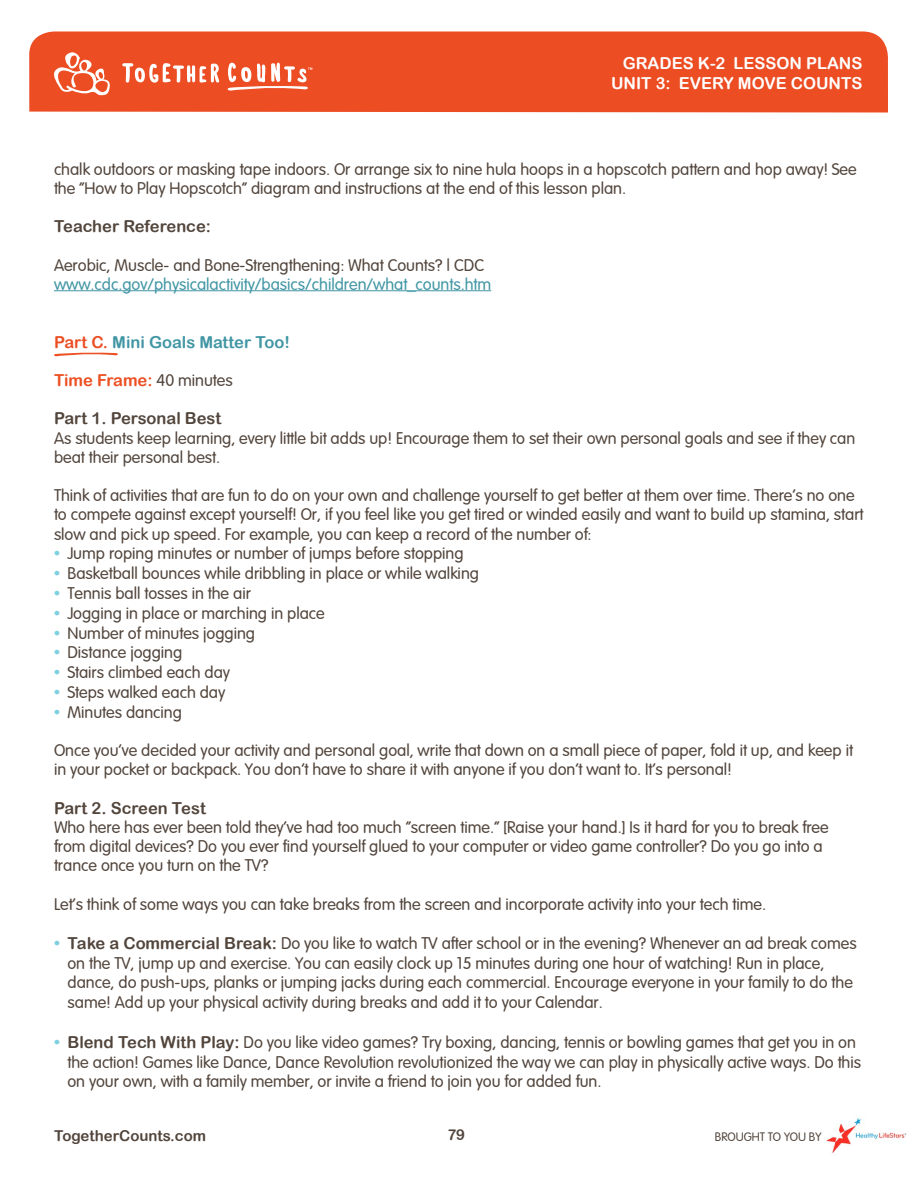
<style>
.page{position:relative;width:918px;height:1188px;background:#fff}
.page>*{position:absolute;margin:0;border:0;box-sizing:border-box;transform-origin:0 0}
.Body{font:16.5px/19.2px "Arial Rounded";color:#52453c}
.Body-2{font:16.5px "Arial Rounded";color:#4196a4}
.Body-3{font:16.5px "Arial Rounded MT Bold";color:#52453c}
.t1{font:16.5px/19.8px "Arial Rounded MT Bold";color:#fff;text-align:right}
.Subhead_orange{font:16.5px "Arial Rounded MT Bold";color:#4196a4}
.Body-4{font:16.5px "Arial Rounded MT Bold";color:#ed5023}
.t2{font:15px "Arial Rounded MT Bold";color:#52453c}
.t3{font:12px "Arial Rounded";color:#52453c}
.s1{color:#ec4e24}
.s2{font-family:"Arial Rounded";color:#52453c}
.s3{font-family:"Arial Rounded MT Bold";color:#7ed0e0}
.s4{font-family:"Arial Rounded MT Bold"}
</style>
<div class="page">
<div style="left:29px;top:31px;width:859px;height:81px;background:#ec4d23"></div>
<svg style="left:53px;top:52px;width:57px;height:44px"></svg>
<svg style="left:122px;top:63px;width:97px;height:20px"></svg>
<svg style="left:227px;top:63px;width:85px;height:28px"></svg>
<hr style="left:54px;top:291px;width:437px;height:1px;background:#4196a4">
<svg style="left:54px;top:352px;width:64px;height:4px"></svg>
<img style="left:826px;top:1118px;width:81px;height:36px">
<p class="t1" style="left:611px;top:53px;width:253px">GRADES K-2 LESSON PLANS<br>UNIT 3: EVERY MOVE COUNTS</p>
<p class="Body" style="left:54px;top:158px;width:804px">chalk outdoors or masking tape indoors. Or arrange six to nine hula hoops in a hopscotch pattern and hop away! See the “How to Play Hopscotch” diagram and instructions at the end of this lesson plan.</p>
<p class="Body-3" style="left:54px;top:217px;width:159px">Teacher Reference:</p>
<p class="Body" style="left:54px;top:254px;width:432px">Aerobic, Muscle- and Bone-Strengthening: What Counts? | CDC</p>
<p class="Body-2" style="left:54px;top:272px;width:439px">www.cdc.gov/physicalactivity/basics/children/what_counts.htm</p>
<p class="Subhead_orange" style="left:54px;top:332px;width:238px"><span class="s1">Part C.</span> Mini Goals Matter Too!</p>
<p class="Body-4" style="left:54px;top:370px;width:180px">Time Frame: <span class="s2">40 minutes</span></p>
<p class="Body-3" style="left:54px;top:409px;width:169px">Part 1. Personal Best</p>
<p class="Body" style="left:54px;top:427px;width:803px">As students keep learning, every little bit adds up! Encourage them to set their own personal goals and see if they can beat their personal best.</p>
<p class="Body" style="left:54px;top:484px;width:811px">Think of activities that are fun to do on your own and challenge yourself to get better at them over time. There’s no one to compete against except yourself! Or, if you feel like you get tired or winded easily and want to build up stamina, start slow and pick up speed. For example, you can keep a record of the number of:</p>
<p class="Body" style="left:54px;top:543px;width:411px"><span class="s3">•</span> Jump roping minutes or number of jumps before stopping</p>
<p class="Body" style="left:54px;top:562px;width:427px"><span class="s3">•</span> Basketball bounces while dribbling in place or while walking</p>
<p class="Body" style="left:54px;top:582px;width:198px"><span class="s3">•</span> Tennis ball tosses in the air</p>
<p class="Body" style="left:54px;top:602px;width:272px"><span class="s3">•</span> Jogging in place or marching in place</p>
<p class="Body" style="left:54px;top:622px;width:203px"><span class="s3">•</span> Number of minutes jogging</p>
<p class="Body" style="left:54px;top:642px;width:130px"><span class="s3">•</span> Distance jogging</p>
<p class="Body" style="left:54px;top:661px;width:178px"><span class="s3">•</span> Stairs climbed each day</p>
<p class="Body" style="left:54px;top:681px;width:173px"><span class="s3">•</span> Steps walked each day</p>
<p class="Body" style="left:54px;top:701px;width:129px"><span class="s3">•</span> Minutes dancing</p>
<p class="Body" style="left:54px;top:739px;width:801px">Once you’ve decided your activity and personal goal, write that down on a small piece of paper, fold it up, and keep it in your pocket or backpack. You don’t have to share it with anyone if you don’t want to. It’s personal!</p>
<p class="Body-3" style="left:54px;top:798px;width:153px">Part 2. Screen Test</p>
<p class="Body" style="left:54px;top:816px;width:776px">Who here has ever been told they’ve had too much “screen time.” [Raise your hand.] Is it hard for you to break free from digital devices? Do you ever find yourself glued to your computer or video game controller? Do you go into a trance once you turn on the TV?</p>
<p class="Body" style="left:54px;top:893px;width:714px">Let’s think of some ways you can take breaks from the screen and incorporate activity into your tech time.</p>
<p class="Body" style="left:68px;top:932px;width:791px;line-height:19.8px;text-indent:-14px"><span class="s3">•</span> <span class="s4">Take a Commercial Break:</span> Do you like to watch TV after school or in the evening? Whenever an ad break comes on the TV, jump up and exercise. You can easily clock up 15 minutes during one hour of watching! Run in place, dance, do push-ups, planks or jumping jacks during each commercial. Encourage everyone in your family to do the same! Add up your physical activity during breaks and add it to your Calendar.</p>
<p class="Body" style="left:68px;top:1031px;width:795px;line-height:19.8px;text-indent:-14px"><span class="s3">•</span> <span class="s4">Blend Tech With Play:</span> Do you like video games? Try boxing, dancing, tennis or bowling games that get you in on the action! Games like Dance, Dance Revolution revolutionized the way we can play in physically active ways. Do this on your own, with a family member, or invite a friend to join you for added fun.</p>
<p class="t2" style="left:54px;top:1127px;width:154px">TogetherCounts.com</p>
<p class="t2" style="left:447px;top:1126px;width:19px">79</p>
<p class="t3" style="left:715px;top:1128px;width:108px">BROUGHT TO YOU BY</p>
</div>
